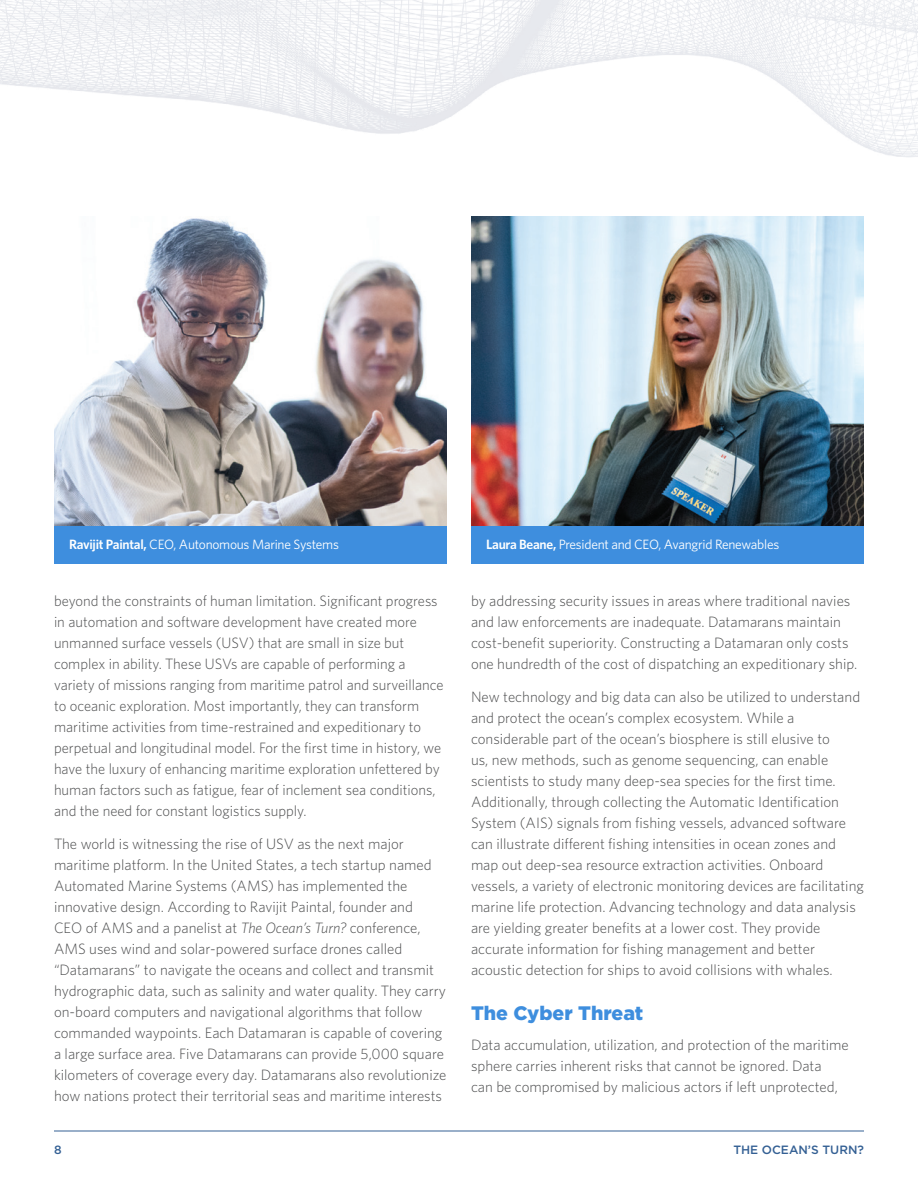
<style>
.page{position:relative;width:918px;height:1188px;background:#fff}
.page>*{position:absolute;margin:0;border:0;box-sizing:border-box;transform-origin:0 0}
.Subheader{font:900 19.5px "Gotham";color:#3e8ede}
.t1{font:300 15px/21px "Whitney";color:#4b4c4d}
.t2{font:13.5px "Whitney";letter-spacing:-.02em;color:#fff}
.t3{font:500 12px "Gotham";color:#346094}
.s1{font-weight:600}
.s2{font-style:italic}
</style>
<div class="page">
<hr style="left:54px;top:1131px;width:810px;height:1px;background:#346094">
<img style="left:0;top:0;width:918px;height:157px">
<img style="left:54px;top:218px;width:393px;height:308px">
<div style="left:54px;top:526px;width:393px;height:38px;background:#3e8ede"></div>
<img style="left:471px;top:216px;width:393px;height:310px">
<div style="left:471px;top:526px;width:393px;height:38px;background:#3e8ede"></div>
<p class="t2" style="left:69px;top:536px;width:272px"><span class="s1">Ravijit Paintal,</span> CEO, Autonomous Marine Systems</p>
<p class="t2" style="left:486px;top:536px;width:295px"><span class="s1">Laura Beane,</span> President and CEO, Avangrid Renewables</p>
<p class="t1" style="left:54px;top:590px;width:391px">beyond the constraints of human limitation. Significant progress in automation and software development have created more unmanned surface vessels (USV) that are small in size but complex in ability. These USVs are capable of performing a variety of missions ranging from maritime patrol and surveillance to oceanic exploration. Most importantly, they can transform maritime activities from time-restrained and expeditionary to perpetual and longitudinal model. For the first time in history, we have the luxury of enhancing maritime exploration unfettered by human factors such as fatigue, fear of inclement sea conditions, and the need for constant logistics supply.</p>
<p class="t1" style="left:54px;top:833px;width:394px">The world is witnessing the rise of USV as the next major maritime platform. In the United States, a tech startup named Automated Marine Systems (AMS) has implemented the innovative design. According to Ravijit Paintal, founder and<br>CEO of AMS and a panelist at <span class="s2">The Ocean’s Turn?</span> conference, AMS uses wind and solar-powered surface drones called “Datamarans” to navigate the oceans and collect and transmit hydrographic data, such as salinity and water quality. They carry on-board computers and navigational algorithms that follow commanded waypoints. Each Datamaran is capable of covering a large surface area. Five Datamarans can provide 5,000 square kilometers of coverage every day. Datamarans also revolutionize how nations protect their territorial seas and maritime interests</p>
<p class="t1" style="left:471px;top:590px;width:388px">by addressing security issues in areas where traditional navies and law enforcements are inadequate. Datamarans maintain cost-benefit superiority. Constructing a Datamaran only costs one hundredth of the cost of dispatching an expeditionary ship.</p>
<p class="t1" style="left:471px;top:686px;width:394px">New technology and big data can also be utilized to understand and protect the ocean’s complex ecosystem. While a considerable part of the ocean’s biosphere is still elusive to<br>us, new methods, such as genome sequencing, can enable scientists to study many deep-sea species for the first time.<br>Additionally, through collecting the Automatic Identification System (AIS) signals from fishing vessels, advanced software can illustrate different fishing intensities in ocean zones and map out deep-sea resource extraction activities. Onboard vessels, a variety of electronic monitoring devices are facilitating marine life protection. Advancing technology and data analysis are yielding greater benefits at a lower cost. They provide accurate information for fishing management and better acoustic detection for ships to avoid collisions with whales.</p>
<p class="Subheader" style="left:471px;top:1000px;width:174px">The Cyber Threat</p>
<p class="t1" style="left:471px;top:1034px;width:379px">Data accumulation, utilization, and protection of the maritime sphere carries inherent risks that cannot be ignored. Data<br>can be compromised by malicious actors if left unprotected,</p>
<p class="t3" style="left:54px;top:1142px;width:9px">8</p>
<p class="t3" style="left:733px;top:1142px;width:132px">THE OCEAN’S TURN?</p>
</div>
